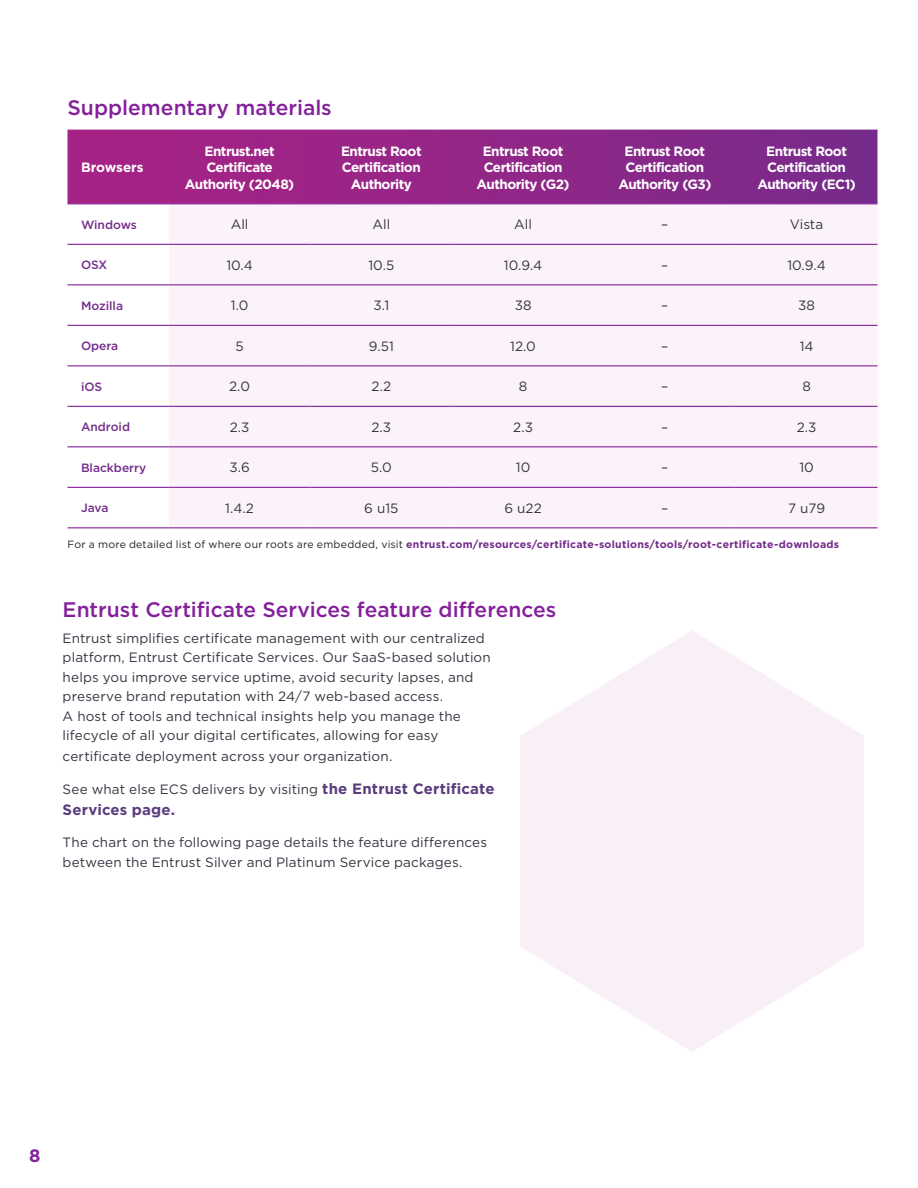
<style>
.page{position:relative;width:918px;height:1188px;background:#fff}
.page>*{position:absolute;margin:0;border:0;box-sizing:border-box;transform-origin:0 0}
.t1{font:500 21px "Gotham";color:#85209b}
.Forridder{font:700 18px "Gotham";color:#85209b}
.Body{font:700 15px "Gotham";letter-spacing:.01em;color:#5a3d7d}
.Body-2{font:13.5px/19.5px "Gotham";letter-spacing:.01em;color:#323640}
.t2{font:700 13.5px/16.5px "Gotham";letter-spacing:-.04em;color:#fff;text-align:center}
.t3{font:700 13.5px "Gotham";color:#fff}
.Table_Numbers{font:13.5px "Gotham";color:#323640}
.t4{font:500 12px "Gotham";color:#742b8b}
.t5{font:700 10.5px "Gotham";letter-spacing:.025em;color:#742b8b}
.s1{font-weight:400;color:#231f20}
.s2{font-weight:700;font-size:15px;color:#5a3d7d}
</style>
<div class="page">
<svg style="left:68px;top:130px;width:810px;height:73px;background:#912687"></svg>
<svg style="left:68px;top:204px;width:101px;height:283px"></svg>
<div style="left:169px;top:204px;width:709px;height:323px;background:#fcf3fa"></div>
<div style="left:68px;top:244px;width:101px;height:41px;background:#fff"></div>
<hr style="left:68px;top:325px;width:101px;height:1px;background:#85209b">
<hr style="left:169px;top:325px;width:141px;height:1px;background:#85209b">
<hr style="left:310px;top:325px;width:142px;height:1px;background:#85209b">
<hr style="left:452px;top:325px;width:142px;height:1px;background:#85209b">
<hr style="left:594px;top:325px;width:142px;height:1px;background:#85209b">
<hr style="left:736px;top:325px;width:142px;height:1px;background:#85209b">
<hr style="left:68px;top:365px;width:101px;height:1px;background:#85209b">
<hr style="left:169px;top:365px;width:141px;height:1px;background:#85209b">
<hr style="left:310px;top:365px;width:142px;height:1px;background:#85209b">
<hr style="left:452px;top:365px;width:142px;height:1px;background:#85209b">
<hr style="left:594px;top:365px;width:142px;height:1px;background:#85209b">
<hr style="left:736px;top:365px;width:142px;height:1px;background:#85209b">
<hr style="left:68px;top:406px;width:101px;height:1px;background:#85209b">
<hr style="left:169px;top:406px;width:141px;height:1px;background:#85209b">
<hr style="left:310px;top:406px;width:142px;height:1px;background:#85209b">
<hr style="left:452px;top:406px;width:142px;height:1px;background:#85209b">
<hr style="left:594px;top:406px;width:142px;height:1px;background:#85209b">
<hr style="left:736px;top:406px;width:142px;height:1px;background:#85209b">
<hr style="left:68px;top:446px;width:101px;height:1px;background:#85209b">
<hr style="left:169px;top:446px;width:141px;height:1px;background:#85209b">
<hr style="left:310px;top:446px;width:142px;height:1px;background:#85209b">
<hr style="left:452px;top:446px;width:142px;height:1px;background:#85209b">
<hr style="left:594px;top:446px;width:142px;height:1px;background:#85209b">
<hr style="left:736px;top:446px;width:142px;height:1px;background:#85209b">
<hr style="left:68px;top:487px;width:101px;height:1px;background:#85209b">
<hr style="left:169px;top:487px;width:141px;height:1px;background:#85209b">
<hr style="left:310px;top:487px;width:142px;height:1px;background:#85209b">
<hr style="left:452px;top:487px;width:142px;height:1px;background:#85209b">
<hr style="left:594px;top:487px;width:142px;height:1px;background:#85209b">
<hr style="left:736px;top:487px;width:142px;height:1px;background:#85209b">
<hr style="left:68px;top:527px;width:101px;height:1px;background:#85209b">
<hr style="left:169px;top:527px;width:141px;height:1px;background:#85209b">
<hr style="left:310px;top:527px;width:142px;height:1px;background:#85209b">
<hr style="left:452px;top:527px;width:142px;height:1px;background:#85209b">
<hr style="left:594px;top:527px;width:142px;height:1px;background:#85209b">
<hr style="left:736px;top:527px;width:142px;height:1px;background:#85209b">
<hr style="left:68px;top:203px;width:101px;height:1px;background:#85209b">
<hr style="left:169px;top:203px;width:141px;height:1px;background:#85209b">
<hr style="left:310px;top:203px;width:142px;height:1px;background:#85209b">
<hr style="left:452px;top:203px;width:142px;height:1px;background:#85209b">
<hr style="left:594px;top:203px;width:142px;height:1px;background:#85209b">
<hr style="left:736px;top:203px;width:142px;height:1px;background:#85209b">
<hr style="left:68px;top:244px;width:101px;height:1px;background:#85209b">
<hr style="left:169px;top:244px;width:141px;height:1px;background:#85209b">
<hr style="left:310px;top:244px;width:142px;height:1px;background:#85209b">
<hr style="left:452px;top:244px;width:142px;height:1px;background:#85209b">
<hr style="left:594px;top:244px;width:142px;height:1px;background:#85209b">
<hr style="left:736px;top:244px;width:142px;height:1px;background:#85209b">
<hr style="left:68px;top:284px;width:101px;height:1px;background:#85209b">
<hr style="left:169px;top:284px;width:141px;height:1px;background:#85209b">
<hr style="left:310px;top:284px;width:142px;height:1px;background:#85209b">
<hr style="left:452px;top:284px;width:142px;height:1px;background:#85209b">
<hr style="left:594px;top:284px;width:142px;height:1px;background:#85209b">
<hr style="left:736px;top:284px;width:142px;height:1px;background:#85209b">
<svg style="left:520px;top:631px;width:344px;height:421px;fill:#f9f0f7"></svg>
<p class="t1" style="left:68px;top:94px;width:266px">Supplementary materials</p>
<p class="t3" style="left:81px;top:160px;width:64px">Browsers</p>
<p class="t2" style="left:205px;top:142px;width:72px">Entrust.net</p>
<p class="t2" style="left:185px;top:159px;width:111px">Certificate<br>Authority (2048)</p>
<p class="t2" style="left:341px;top:142px;width:82px">Entrust Root</p>
<p class="t2" style="left:342px;top:159px;width:80px">Certification<br>Authority</p>
<p class="t2" style="left:483px;top:142px;width:82px">Entrust Root</p>
<p class="t2" style="left:477px;top:159px;width:94px">Certification<br>Authority (G2)</p>
<p class="t2" style="left:625px;top:142px;width:82px">Entrust Root</p>
<p class="t2" style="left:618px;top:159px;width:94px">Certification<br>Authority (G3)</p>
<p class="t2" style="left:766px;top:142px;width:82px">Entrust Root</p>
<p class="t2" style="left:757px;top:159px;width:100px">Certification<br>Authority (EC1)</p>
<p class="t4" style="left:81px;top:217px;width:57px">Windows</p>
<p class="Table_Numbers" style="left:231px;top:217px;width:19px">All</p>
<p class="Body-2" style="left:372px;top:214px;width:19px">All</p>
<p class="Body-2" style="left:514px;top:214px;width:19px">All</p>
<p class="Body-2" style="left:661px;top:214px;width:9px">–</p>
<p class="Body-2" style="left:790px;top:214px;width:35px">Vista</p>
<p class="t4" style="left:81px;top:257px;width:28px">OSX</p>
<p class="Body-2" style="left:226px;top:255px;width:28px">10.4</p>
<p class="Body-2" style="left:368px;top:255px;width:27px">10.5</p>
<p class="Body-2" style="left:504px;top:255px;width:40px">10.9.4</p>
<p class="Body-2" style="left:661px;top:255px;width:9px">–</p>
<p class="Body-2" style="left:787px;top:255px;width:40px">10.9.4</p>
<p class="t4" style="left:81px;top:298px;width:44px">Mozilla</p>
<p class="Body-2" style="left:231px;top:295px;width:19px">1.0</p>
<p class="Body-2" style="left:374px;top:295px;width:17px">3.1</p>
<p class="Body-2" style="left:515px;top:295px;width:18px">38</p>
<p class="Body-2" style="left:661px;top:295px;width:9px">–</p>
<p class="Body-2" style="left:798px;top:295px;width:18px">38</p>
<p class="t4" style="left:81px;top:338px;width:39px">Opera</p>
<p class="Body-2" style="left:235px;top:336px;width:10px">5</p>
<p class="Body-2" style="left:369px;top:336px;width:27px">9.51</p>
<p class="Body-2" style="left:510px;top:336px;width:27px">12.0</p>
<p class="Body-2" style="left:661px;top:336px;width:9px">–</p>
<p class="Body-2" style="left:800px;top:336px;width:15px">14</p>
<p class="t4" style="left:81px;top:379px;width:23px">iOS</p>
<p class="Body-2" style="left:229px;top:376px;width:22px">2.0</p>
<p class="Body-2" style="left:372px;top:376px;width:21px">2.2</p>
<p class="Body-2" style="left:519px;top:376px;width:10px">8</p>
<p class="Body-2" style="left:661px;top:376px;width:9px">–</p>
<p class="Body-2" style="left:802px;top:376px;width:10px">8</p>
<p class="t4" style="left:81px;top:419px;width:51px">Android</p>
<p class="Body-2" style="left:230px;top:417px;width:21px">2.3</p>
<p class="Body-2" style="left:372px;top:417px;width:21px">2.3</p>
<p class="Body-2" style="left:513px;top:417px;width:21px">2.3</p>
<p class="Body-2" style="left:661px;top:417px;width:9px">–</p>
<p class="Body-2" style="left:797px;top:417px;width:21px">2.3</p>
<p class="t4" style="left:81px;top:460px;width:67px">Blackberry</p>
<p class="Body-2" style="left:229px;top:457px;width:22px">3.6</p>
<p class="Body-2" style="left:371px;top:457px;width:22px">5.0</p>
<p class="Body-2" style="left:516px;top:457px;width:16px">10</p>
<p class="Body-2" style="left:661px;top:457px;width:9px">–</p>
<p class="Body-2" style="left:799px;top:457px;width:16px">10</p>
<p class="t4" style="left:81px;top:500px;width:29px">Java</p>
<p class="Body-2" style="left:225px;top:498px;width:30px">1.4.2</p>
<p class="Body-2" style="left:364px;top:498px;width:36px">6 u15</p>
<p class="Body-2" style="left:504px;top:498px;width:39px">6 u22</p>
<p class="Body-2" style="left:661px;top:498px;width:9px">–</p>
<p class="Body-2" style="left:788px;top:498px;width:38px">7 u79</p>
<p class="t5" style="left:68px;top:539px;width:773px"><span class="s1">For a more detailed list of where our roots are embedded, visit</span> entrust.com/resources/certificate-solutions/tools/root-certificate-downloads</p>
<p class="t1" style="left:63px;top:596px;width:495px">Entrust Certificate Services feature differences</p>
<p class="Body-2" style="left:63px;top:628px;width:430px">Entrust simplifies certificate management with our centralized platform, Entrust Certificate Services. Our SaaS-based solution helps you improve service uptime, avoid security lapses, and preserve brand reputation with 24/7 web-based access.<br>A host of tools and technical insights help you manage the lifecycle of all your digital certificates, allowing for easy</p>
<p class="Body-2" style="left:63px;top:746px;width:331px">certificate deployment across your organization.</p>
<p class="Body-2" style="left:63px;top:780px;width:433px">See what else ECS delivers by visiting <span class="s2">the Entrust Certificate</span></p>
<p class="Body" style="left:63px;top:801px;width:114px">Services page.</p>
<p class="Body-2" style="left:63px;top:833px;width:426px">The chart on the following page details the feature differences between the Entrust Silver and Platinum Service packages.</p>
<p class="Forridder" style="left:29px;top:1145px;width:13px">8</p>
</div>
